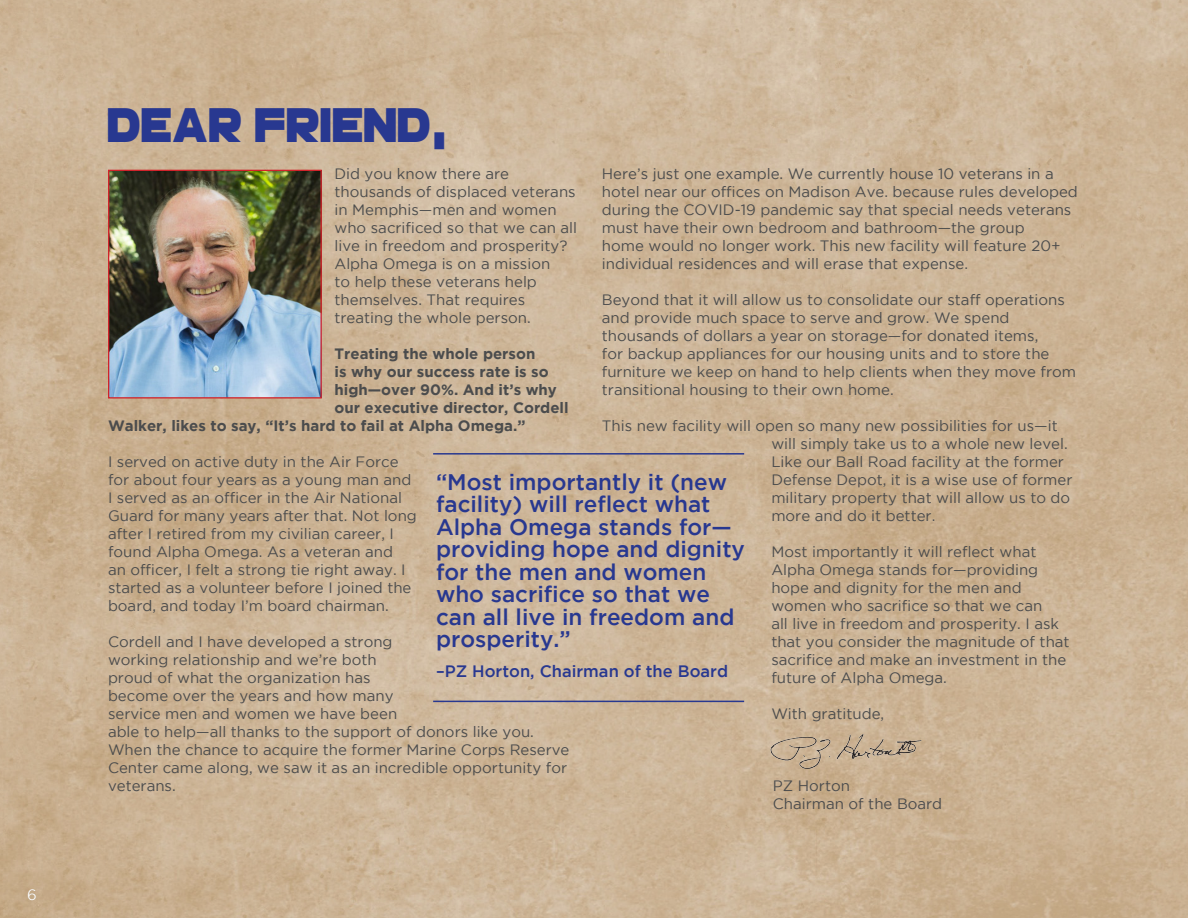
<style>
.page{position:relative;width:1188px;height:918px;background:#fff}
.page>*{position:absolute;margin:0;border:0;box-sizing:border-box;transform-origin:0 0}
.t1{font:49.5px "Go Go Poster Punch";color:#283890}
.t2{font:500 22.5px/22.5px "Gotham";color:#283890}
.t3{font:500 16.5px "Gotham";color:#283890}
.t4{font:15px/18px "Gotham";color:#4b4c4d}
.t5{font:700 15px "Gotham";color:#4b4c4d}
.t6{font:15px "Gotham";color:#fff}
</style>
<div class="page">
<img style="left:0;top:0;width:1188px;height:918px">
<img style="left:110px;top:172px;width:210px;height:225px">
<div style="left:108px;top:170px;width:214px;height:229px;border:1px solid #d1232a"></div>
<hr style="left:433px;top:453px;width:311px;height:2px;background:#283890">
<hr style="left:433px;top:701px;width:311px;height:1px;background:#283890">
<img style="left:764px;top:734px;width:158px;height:41px">
<p class="t6" style="left:27px;top:886px;width:11px">6</p>
<p class="t1" style="left:108px;top:91px;width:340px">DEAR FRIEND,</p>
<p class="t4" style="left:334px;top:165px;width:244px">Did you know there are thousands of displaced veterans in Memphis—men and women who sacrificed so that we can all live in freedom and prosperity?<br>Alpha Omega is on a mission<br>to help these veterans help themselves. That requires treating the whole person.</p>
<p class="t5" style="left:334px;top:345px;width:202px">Treating the whole person</p>
<p class="t5" style="left:334px;top:363px;width:216px">is why our success rate is so</p>
<p class="t5" style="left:334px;top:381px;width:224px">high—over 90%. And it’s why</p>
<p class="t5" style="left:334px;top:399px;width:236px">our executive director, Cordell</p>
<p class="t5" style="left:108px;top:417px;width:419px">Walker, likes to say, “It’s hard to fail at Alpha Omega.”</p>
<p class="t4" style="left:108px;top:453px;width:310px">I served on active duty in the Air Force for about four years as a young man and I served as an officer in the Air National Guard for many years after that. Not long after I retired from my civilian career, I found Alpha Omega. As a veteran and<br>an officer, I felt a strong tie right away. I started as a volunteer before I joined the board, and today I’m board chairman.</p>
<p class="t4" style="left:108px;top:633px;width:463px">Cordell and I have developed a strong<br>working relationship and we’re both<br>proud of what the organization has<br>become over the years and how many<br>service men and women we have been<br>able to help—all thanks to the support of donors like you.<br>When the chance to acquire the former Marine Corps Reserve Center came along, we saw it as an incredible opportunity for veterans.</p>
<p class="t4" style="left:602px;top:165px;width:477px">Here’s just one example. We currently house 10 veterans in a hotel near our offices on Madison Ave. because rules developed during the COVID-19 pandemic say that special needs veterans must have their own bedroom and bathroom—the group<br>home would no longer work. This new facility will feature 20+ individual residences and will erase that expense.</p>
<p class="t4" style="left:602px;top:291px;width:476px">Beyond that it will allow us to consolidate our staff operations and provide much space to serve and grow. We spend thousands of dollars a year on storage—for donated items,<br>for backup appliances for our housing units and to store the furniture we keep on hand to help clients when they move from transitional housing to their own home.</p>
<p class="t4" style="left:771px;top:417px;width:303px;text-indent:-169px">This new facility will open so many new possibilities for us—it will simply take us to a whole new level.<br>Like our Ball Road facility at the former Defense Depot, it is a wise use of former military property that will allow us to do more and do it better.</p>
<p class="t4" style="left:771px;top:543px;width:300px">Most importantly it will reflect what Alpha Omega stands for—providing hope and dignity for the men and women who sacrifice so that we can<br>all live in freedom and prosperity. I ask that you consider the magnitude of that sacrifice and make an investment in the future of Alpha Omega.</p>
<p class="t4" style="left:771px;top:705px;width:114px">With gratitude,</p>
<p class="t2" style="left:436px;top:470px;width:310px">“Most importantly it (new facility) will reflect what<br>Alpha Omega stands for— providing hope and dignity for the men and women who sacrifice so that we can all live in freedom and prosperity.”</p>
<p class="t3" style="left:436px;top:662px;width:294px">–PZ Horton, Chairman of the Board</p>
<p class="t4" style="left:773px;top:777px;width:79px">PZ Horton</p>
<p class="t4" style="left:773px;top:795px;width:171px">Chairman of the Board</p>
</div>
